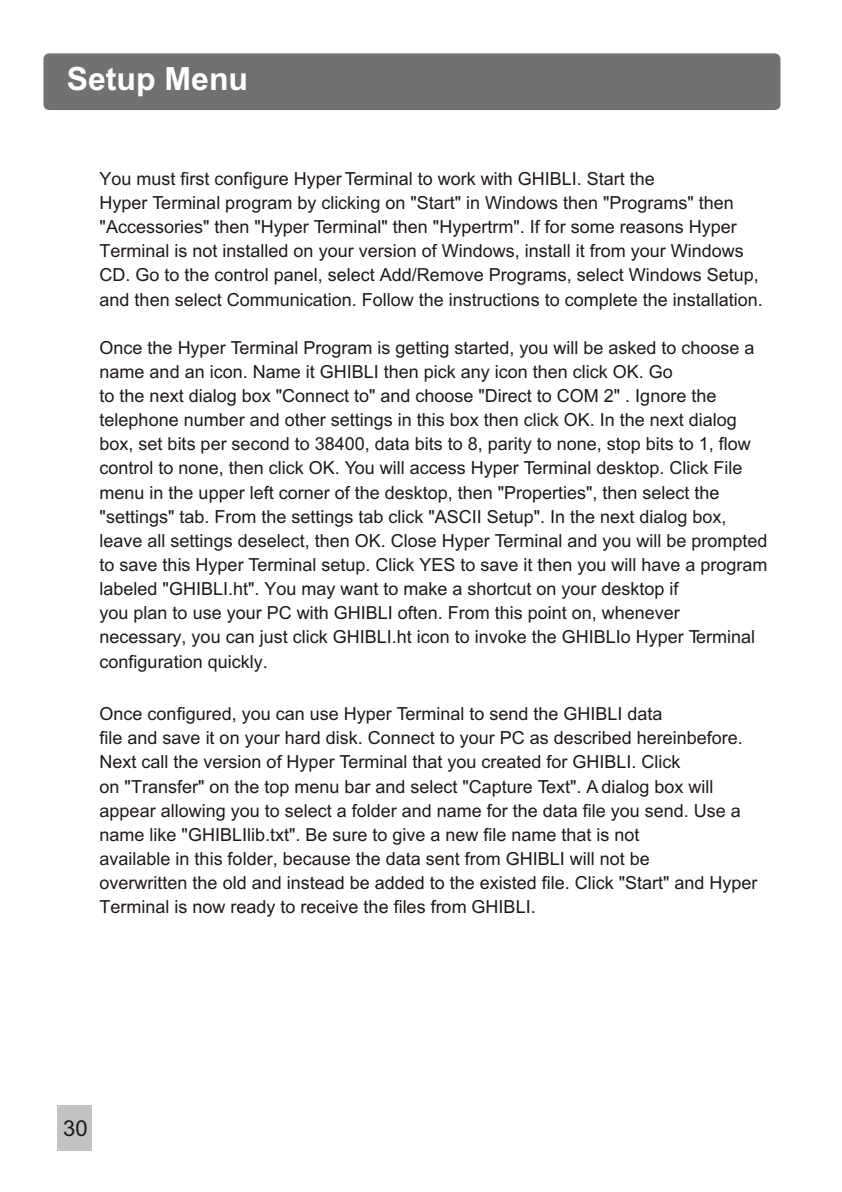
<style>
.page{position:relative;width:842px;height:1192px;background:#fff}
.page>*{position:absolute;margin:0;border:0;box-sizing:border-box;transform-origin:0 0}
.t1{font:700 32px "Arial";color:#fff}
.t2{font:22px "Arial";color:#1f1a17}
.t3{font:18px/24.2px "Arial";color:#1f1a17}
</style>
<div class="page">
<div style="left:43px;top:53px;width:737px;height:57px;background:#737070;border-radius:6px"></div>
<div style="left:58px;top:1105px;width:34px;height:46px;background:#c2c2c2"></div>
<h1 class="t1" style="left:67px;top:67px;width:183px">Setup Menu</h1>
<p class="t3" style="left:100px;top:168px;width:665px">You must first configure Hyper Terminal to work with GHIBLI. Start the<br>Hyper Terminal program by clicking on "Start" in Windows then "Programs" then "Accessories" then "Hyper Terminal" then "Hypertrm". If for some reasons Hyper Terminal is not installed on your version of Windows, install it from your Windows CD. Go to the control panel, select Add/Remove Programs, select Windows Setup, and then select Communication. Follow the instructions to complete the installation.</p>
<p class="t3" style="left:100px;top:337px;width:669px">Once the Hyper Terminal Program is getting started, you will be asked to choose a name and an icon. Name it GHIBLI then pick any icon then click OK. Go<br>to the next dialog box "Connect to" and choose "Direct to COM 2" . Ignore the telephone number and other settings in this box then click OK. In the next dialog box, set bits per second to 38400, data bits to 8, parity to none, stop bits to 1, flow control to none, then click OK. You will access Hyper Terminal desktop. Click File menu in the upper left corner of the desktop, then "Properties", then select the "settings" tab. From the settings tab click "ASCII Setup". In the next dialog box, leave all settings deselect, then OK. Close Hyper Terminal and you will be prompted to save this Hyper Terminal setup. Click YES to save it then you will have a program labeled "GHIBLI.ht". You may want to make a shortcut on your desktop if<br>you plan to use your PC with GHIBLI often. From this point on, whenever necessary, you can just click GHIBLI.ht icon to invoke the GHIBLIo Hyper Terminal configuration quickly.</p>
<p class="t3" style="left:100px;top:703px;width:659px">Once configured, you can use Hyper Terminal to send the GHIBLI data<br>file and save it on your hard disk. Connect to your PC as described hereinbefore.<br>Next call the version of Hyper Terminal that you created for GHIBLI. Click<br>on "Transfer" on the top menu bar and select "Capture Text". A dialog box will appear allowing you to select a folder and name for the data file you send. Use a name like "GHIBLIlib.txt". Be sure to give a new file name that is not<br>available in this folder, because the data sent from GHIBLI will not be<br>overwritten the old and instead be added to the existed file. Click "Start" and Hyper Terminal is now ready to receive the files from GHIBLI.</p>
<p class="t2" style="left:63px;top:1120px;width:26px">30</p>
</div>
